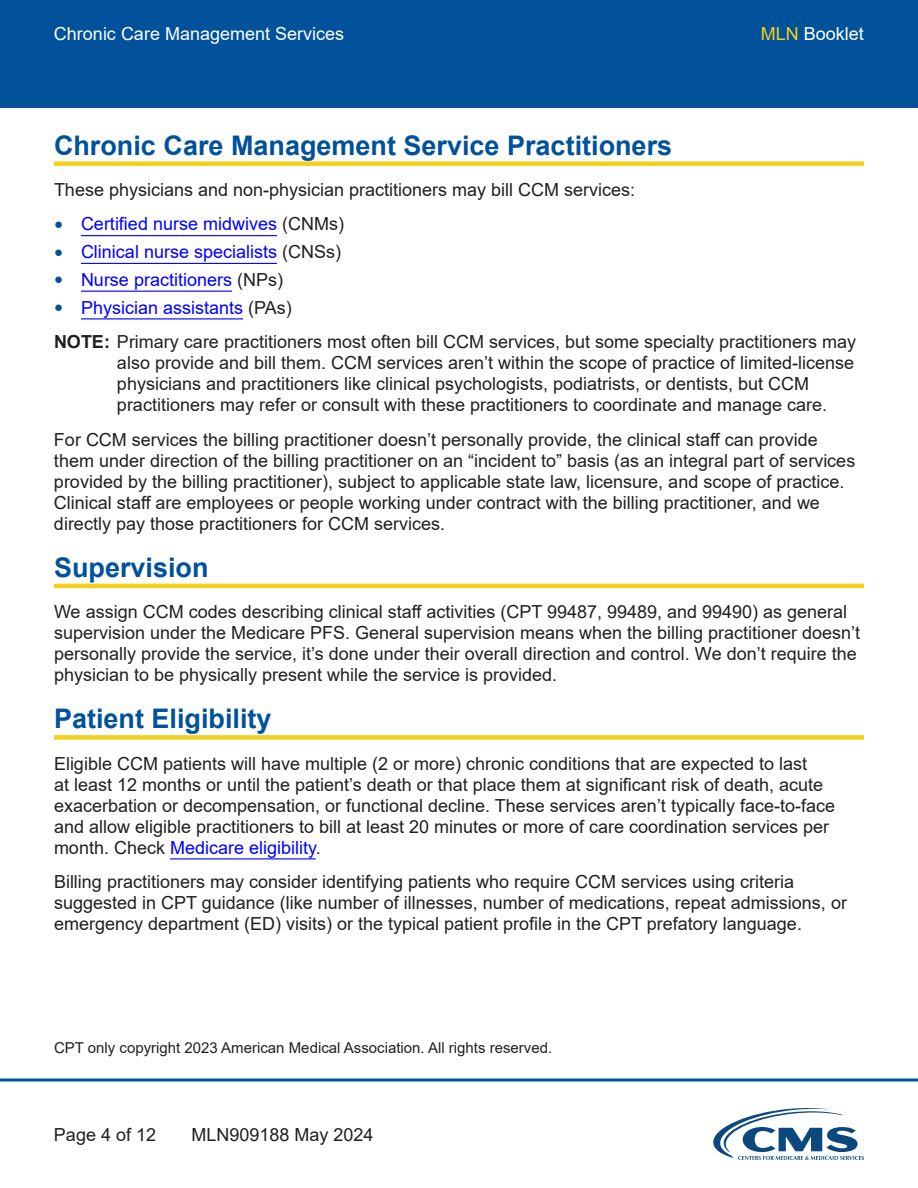
<style>
.page{position:relative;width:918px;height:1188px;background:#fff}
.page>*{position:absolute;margin:0;border:0;box-sizing:border-box;transform-origin:0 0}
.t1{font:700 27px "Arial";color:#01529b}
.t2{font:18px/21px "Arial";color:#231f20}
.t3{font:18px "Arial";color:#00f}
.t4{font:18px "Arial";color:#fff}
.Disclaimer{font:15px "Arial";color:#231f20}
.s1{color:#f2d01b}
.s2{font-size:15px;color:#01529b}
.s3{color:#231f20}
.s4{font-weight:700}
.s5{color:#00f}
</style>
<div class="page">
<div style="left:0;top:0;width:918px;height:108px;background:#01529b"></div>
<svg style="left:0;top:1078px;width:918px;height:4px;background:#407db3"></svg>
<div style="left:54px;top:161px;width:810px;height:5px;background:#f2d01b"></div>
<hr style="left:81px;top:235px;width:196px;height:1px;background:#00f">
<hr style="left:81px;top:263px;width:196px;height:1px;background:#00f">
<hr style="left:81px;top:291px;width:151px;height:1px;background:#00f">
<hr style="left:81px;top:318px;width:162px;height:1px;background:#00f">
<hr style="left:54px;top:584px;width:810px;height:4px;background:#f2d01b">
<div style="left:54px;top:735px;width:810px;height:5px;background:#f2d01b"></div>
<hr style="left:170px;top:858px;width:146px;height:1px;background:#00f">
<svg style="left:713px;top:1108px;width:151px;height:52px"></svg>
<p class="t4" style="left:54px;top:21px;width:292px">Chronic Care Management Services</p>
<p class="t4" style="left:761px;top:21px;width:105px"><span class="s1">MLN</span> Booklet</p>
<h2 class="t1" style="left:54px;top:126px;width:620px">Chronic Care Management Service Practitioners</h2>
<p class="t2" style="left:54px;top:179px;width:583px">These physicians and non-physician practitioners may bill CCM services:</p>
<p class="t3" style="left:54px;top:212px;width:292px"><span class="s2">●</span> Certified nurse midwives <span class="s3">(CNMs)</span></p>
<p class="t3" style="left:54px;top:239px;width:289px"><span class="s2">●</span> Clinical nurse specialists <span class="s3">(CNSs)</span></p>
<p class="t3" style="left:54px;top:267px;width:231px"><span class="s2">●</span> Nurse practitioners <span class="s3">(NPs)</span></p>
<p class="t3" style="left:54px;top:295px;width:239px"><span class="s2">●</span> Physician assistants <span class="s3">(PAs)</span></p>
<p class="t2" style="left:117px;top:331px;width:741px;text-indent:-63px"><span class="s4">NOTE:</span> Primary care practitioners most often bill CCM services, but some specialty practitioners may also provide and bill them. CCM services aren’t within the scope of practice of limited-license physicians and practitioners like clinical psychologists, podiatrists, or dentists, but CCM practitioners may refer or consult with these practitioners to coordinate and manage care.</p>
<p class="t2" style="left:54px;top:429px;width:803px">For CCM services the billing practitioner doesn’t personally provide, the clinical staff can provide them under direction of the billing practitioner on an “incident to” basis (as an integral part of services provided by the billing practitioner), subject to applicable state law, licensure, and scope of practice.<br>Clinical staff are employees or people working under contract with the billing practitioner, and we directly pay those practitioners for CCM services.</p>
<h2 class="t1" style="left:54px;top:548px;width:156px">Supervision</h2>
<p class="t2" style="left:54px;top:601px;width:808px">We assign CCM codes describing clinical staff activities (CPT 99487, 99489, and 99490) as general supervision under the Medicare PFS. General supervision means when the billing practitioner doesn’t personally provide the service, it’s done under their overall direction and control. We don’t require the physician to be physically present while the service is provided.</p>
<h2 class="t1" style="left:54px;top:700px;width:219px">Patient Eligibility</h2>
<p class="t2" style="left:54px;top:753px;width:783px">Eligible CCM patients will have multiple (2 or more) chronic conditions that are expected to last<br>at least 12 months or until the patient’s death or that place them at significant risk of death, acute exacerbation or decompensation, or functional decline. These services aren’t typically face-to-face and allow eligible practitioners to bill at least 20 minutes or more of care coordination services per month. Check <span class="s5">Medicare eligibility</span>.</p>
<p class="t2" style="left:54px;top:871px;width:795px">Billing practitioners may consider identifying patients who require CCM services using criteria suggested in CPT guidance (like number of illnesses, number of medications, repeat admissions, or emergency department (ED) visits) or the typical patient profile in the CPT prefatory language.</p>
<p class="Disclaimer" style="left:54px;top:1038px;width:500px">CPT only copyright 2023 American Medical Association. All rights reserved.</p>
<p class="t2" style="left:54px;top:1124px;width:104px">Page 4 of 12</p>
<p class="t2" style="left:192px;top:1124px;width:184px">MLN909188 May 2024</p>
</div>
